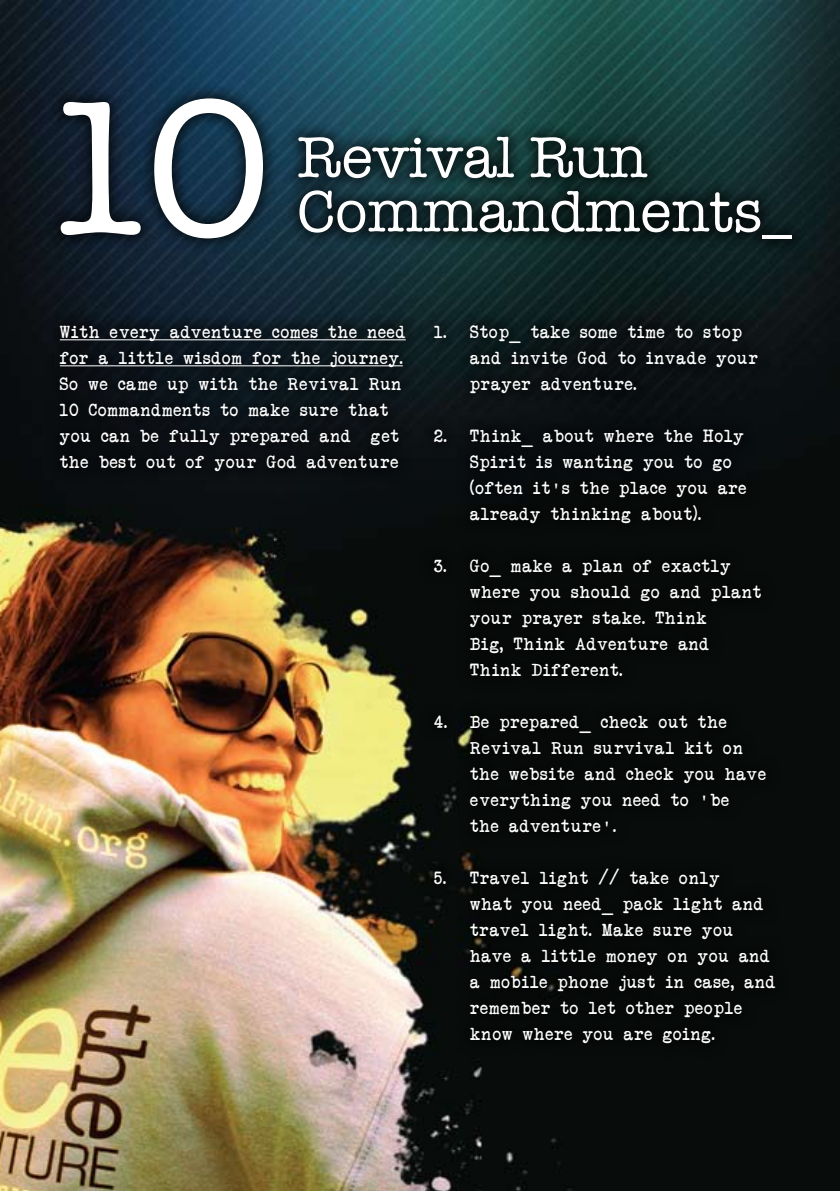
<style>
.page{position:relative;width:840px;height:1191px;background:#fff}
.page>*{position:absolute;margin:0;border:0;box-sizing:border-box;transform-origin:0 0}
.t1{font:196.8px "American Typewriter";color:#fff}
.t2{font:59.4px/54.2px "American Typewriter";color:#fff}
.t3{font:17px/26px "Another Typewriter";letter-spacing:.06em;color:#fff}
.s1{font-family:"Courier New";font-weight:700}
.s2{font-family:"Courier New"}
</style>
<div class="page">
<img style="left:0;top:0;width:839px;height:1191px">
<div style="left:416px;top:307px;width:406px;height:807px;background:#070b0a"></div>
<div style="left:43px;top:81px;width:734px;height:328px;background:#000;opacity:.75"></div>
<div style="left:281px;top:119px;width:558px;height:216px;background:#000;opacity:.75"></div>
<div style="left:42px;top:308px;width:409px;height:234px;background:#000;opacity:.75"></div>
<hr style="left:60px;top:339px;width:345px;height:1px;background:#fff">
<hr style="left:60px;top:365px;width:342px;height:1px;background:#fff">
<h1 class="t1" style="left:37px;top:18px;width:236px">10</h1>
<h2 class="t2" style="left:297px;top:128px;width:496px">Revival Run<br>Commandments_</h2>
<p class="t3" style="left:60px;top:318px;width:347px">With every adventure comes the need for a little wisdom for the journey.<br>So we came up with the Revival Run 10 Commandments to make sure that you can be fully prepared and get the best out of your God adventure</p>
<p class="t3" style="left:470px;top:318px;width:289px;text-indent:-36px">1. Stop<span class="s1">_</span> take some time to stop and invite God to invade your prayer adventure.</p>
<p class="t3" style="left:470px;top:422px;width:277px;text-indent:-36px">2. Think<span class="s1">_</span> about where the Holy<br>Spirit is wanting you to go (often it<span class="s2">'</span>s the place you are already thinking about).</p>
<p class="t3" style="left:470px;top:552px;width:292px;text-indent:-36px">3. Go<span class="s1">_</span> make a plan of exactly where you should go and plant your prayer stake. Think<br>Big, Think Adventure and<br>Think Different.</p>
<p class="t3" style="left:470px;top:708px;width:297px;text-indent:-36px">4. Be prepared<span class="s1">_</span> check out the<br>Revival Run survival kit on the website and check you have everything you need to <span class="s2">'</span>be<br>the adventure<span class="s2">'</span>.</p>
<p class="t3" style="left:470px;top:864px;width:306px;text-indent:-36px">5. Travel light // take only<br>what you need<span class="s1">_</span> pack light and travel light. Make sure you have a little money on you and a mobile phone just in case, and remember to let other people know where you are going.</p>
</div>
